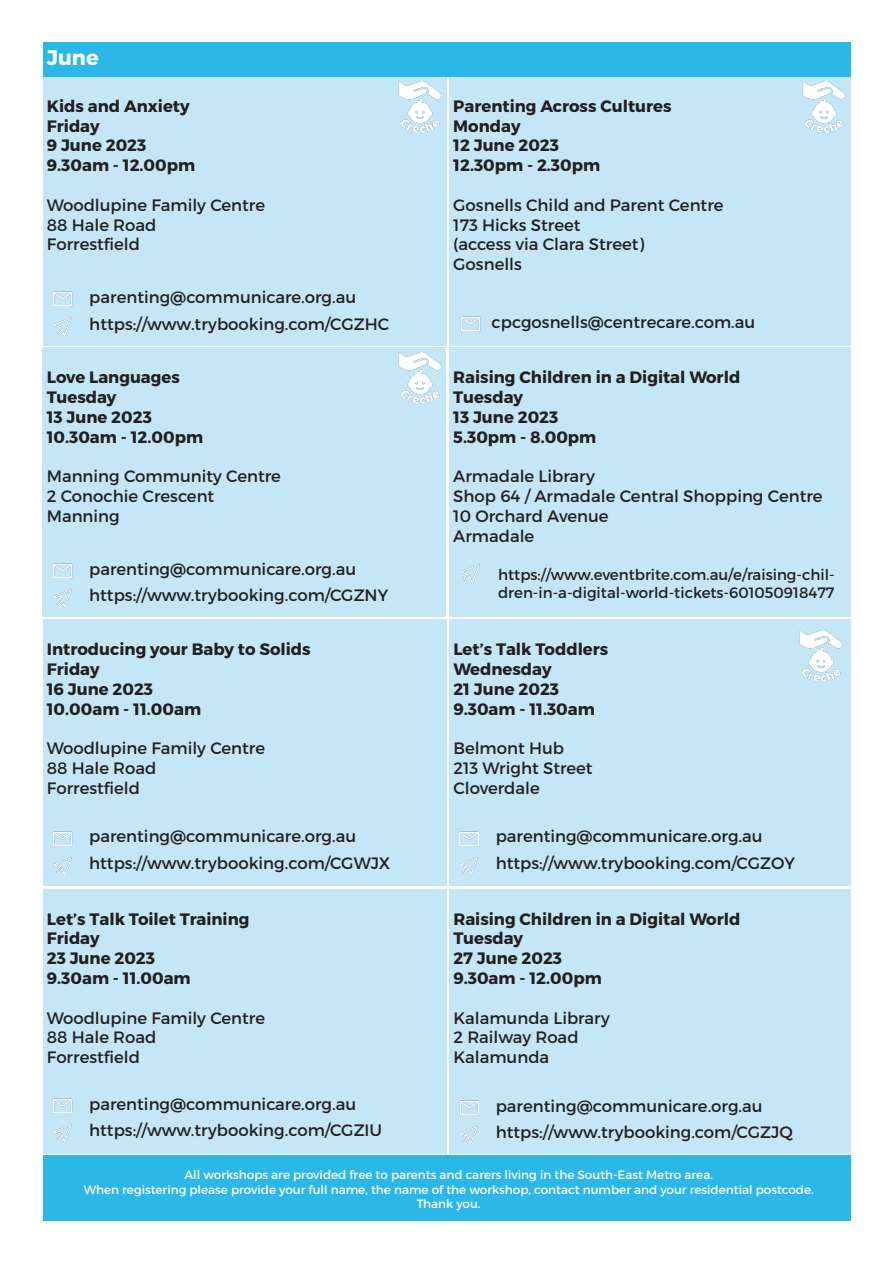
<style>
.page{position:relative;width:893px;height:1263px;background:#fff}
.page>*{position:absolute;margin:0;border:0;box-sizing:border-box;transform-origin:0 0}
.t1{font:700 21px "Montserrat";color:#fff}
.t2{font:16.5px "Montserrat";color:#231f20}
.t3{font:700 16.5px "Montserrat";color:#231f20}
.t4{font:15px/18px "Montserrat";color:#231f20}
.t5{font:12px "Montserrat";color:#fff}
</style>
<div class="page">
<div style="left:43px;top:76px;width:403px;height:269px;background:#c4e6f6"></div>
<div style="left:43px;top:1155px;width:807px;height:65px;background:#2bb8e9"></div>
<div style="left:43px;top:620px;width:403px;height:266px;background:#c4e6f6"></div>
<div style="left:449px;top:76px;width:401px;height:269px;background:#c4e6f6"></div>
<div style="left:43px;top:42px;width:807px;height:34px;background:#2bb8e9"></div>
<img style="left:53px;top:291px;width:19px;height:16px">
<img style="left:54px;top:317px;width:18px;height:19px">
<img style="left:398px;top:81px;width:44px;height:52px">
<img style="left:802px;top:81px;width:44px;height:52px">
<img style="left:461px;top:316px;width:19px;height:16px">
<div style="left:43px;top:348px;width:403px;height:269px;background:#c4e6f6"></div>
<img style="left:53px;top:563px;width:19px;height:16px">
<img style="left:54px;top:589px;width:18px;height:18px">
<img style="left:398px;top:352px;width:44px;height:52px">
<div style="left:449px;top:348px;width:401px;height:269px;background:#c4e6f6"></div>
<img style="left:461px;top:564px;width:19px;height:19px">
<img style="left:53px;top:831px;width:19px;height:16px">
<img style="left:54px;top:857px;width:18px;height:18px">
<div style="left:449px;top:620px;width:401px;height:266px;background:#c4e6f6"></div>
<img style="left:459px;top:831px;width:20px;height:16px">
<img style="left:460px;top:857px;width:18px;height:18px">
<img style="left:799px;top:630px;width:44px;height:52px">
<div style="left:43px;top:889px;width:403px;height:264px;background:#c4e6f6"></div>
<img style="left:53px;top:1098px;width:19px;height:16px">
<img style="left:54px;top:1124px;width:18px;height:18px">
<div style="left:449px;top:889px;width:401px;height:264px;background:#c4e6f6"></div>
<img style="left:460px;top:1100px;width:19px;height:16px">
<img style="left:460px;top:1126px;width:18px;height:18px">
<p class="t1" style="left:47px;top:45px;width:53px">June</p>
<p class="t3" style="left:47px;top:96px;width:144px">Kids and Anxiety</p>
<p class="t3" style="left:47px;top:116px;width:54px">Friday</p>
<p class="t3" style="left:47px;top:135px;width:101px">9 June 2023</p>
<p class="t3" style="left:47px;top:155px;width:150px">9.30am - 12.00pm</p>
<p class="t2" style="left:47px;top:195px;width:220px">Woodlupine Family Centre</p>
<p class="t2" style="left:47px;top:215px;width:111px">88 Hale Road</p>
<p class="t2" style="left:47px;top:234px;width:95px">Forrestfield</p>
<p class="t3" style="left:453px;top:96px;width:220px">Parenting Across Cultures</p>
<p class="t3" style="left:453px;top:116px;width:69px">Monday</p>
<p class="t3" style="left:453px;top:135px;width:107px">12 June 2023</p>
<p class="t3" style="left:453px;top:155px;width:148px">12.30pm - 2.30pm</p>
<p class="t2" style="left:453px;top:195px;width:272px">Gosnells Child and Parent Centre</p>
<p class="t2" style="left:453px;top:215px;width:129px">173 Hicks Street</p>
<p class="t2" style="left:453px;top:234px;width:192px">(access via Clara Street)</p>
<p class="t2" style="left:453px;top:254px;width:70px">Gosnells</p>
<p class="t2" style="left:89px;top:287px;width:268px">parenting@communicare.org.au</p>
<p class="t2" style="left:89px;top:314px;width:301px">https://www.trybooking.com/CGZHC</p>
<p class="t2" style="left:492px;top:312px;width:265px">cpcgosnells@centrecare.com.au</p>
<p class="t3" style="left:47px;top:367px;width:135px">Love Languages</p>
<p class="t3" style="left:47px;top:387px;width:71px">Tuesday</p>
<p class="t3" style="left:47px;top:407px;width:107px">13 June 2023</p>
<p class="t3" style="left:47px;top:427px;width:158px">10.30am - 12.00pm</p>
<p class="t2" style="left:47px;top:466px;width:236px">Manning Community Centre</p>
<p class="t2" style="left:47px;top:486px;width:169px">2 Conochie Crescent</p>
<p class="t2" style="left:47px;top:506px;width:74px">Manning</p>
<p class="t2" style="left:89px;top:559px;width:268px">parenting@communicare.org.au</p>
<p class="t2" style="left:89px;top:585px;width:300px">https://www.trybooking.com/CGZNY</p>
<p class="t3" style="left:453px;top:367px;width:288px">Raising Children in a Digital World</p>
<p class="t3" style="left:453px;top:387px;width:71px">Tuesday</p>
<p class="t3" style="left:453px;top:407px;width:107px">13 June 2023</p>
<p class="t3" style="left:453px;top:427px;width:145px">5.30pm - 8.00pm</p>
<p class="t2" style="left:453px;top:466px;width:143px">Armadale Library</p>
<p class="t2" style="left:453px;top:486px;width:371px">Shop 64 / Armadale Central Shopping Centre</p>
<p class="t2" style="left:453px;top:506px;width:157px">10 Orchard Avenue</p>
<p class="t2" style="left:453px;top:526px;width:83px">Armadale</p>
<p class="t4" style="left:498px;top:565px;width:338px">https://www.eventbrite.com.au/e/raising-chil&shy;dren-in-a-digital-world-tickets-601050918477</p>
<p class="t3" style="left:47px;top:639px;width:265px">Introducing your Baby to Solids</p>
<p class="t3" style="left:47px;top:659px;width:54px">Friday</p>
<p class="t3" style="left:47px;top:679px;width:108px">16 June 2023</p>
<p class="t3" style="left:47px;top:699px;width:156px">10.00am - 11.00am</p>
<p class="t2" style="left:47px;top:738px;width:220px">Woodlupine Family Centre</p>
<p class="t2" style="left:47px;top:758px;width:111px">88 Hale Road</p>
<p class="t2" style="left:47px;top:778px;width:95px">Forrestfield</p>
<p class="t2" style="left:89px;top:826px;width:268px">parenting@communicare.org.au</p>
<p class="t2" style="left:89px;top:853px;width:303px">https://www.trybooking.com/CGWJX</p>
<p class="t3" style="left:47px;top:908px;width:204px">Let’s Talk Toilet Training</p>
<p class="t3" style="left:47px;top:928px;width:54px">Friday</p>
<p class="t3" style="left:47px;top:948px;width:110px">23 June 2023</p>
<p class="t3" style="left:47px;top:968px;width:145px">9.30am - 11.00am</p>
<p class="t2" style="left:47px;top:1007px;width:220px">Woodlupine Family Centre</p>
<p class="t2" style="left:47px;top:1027px;width:111px">88 Hale Road</p>
<p class="t2" style="left:47px;top:1047px;width:95px">Forrestfield</p>
<p class="t2" style="left:89px;top:1094px;width:268px">parenting@communicare.org.au</p>
<p class="t2" style="left:89px;top:1120px;width:294px">https://www.trybooking.com/CGZIU</p>
<p class="t3" style="left:453px;top:639px;width:157px">Let’s Talk Toddlers</p>
<p class="t3" style="left:453px;top:659px;width:100px">Wednesday</p>
<p class="t3" style="left:453px;top:679px;width:107px">21 June 2023</p>
<p class="t3" style="left:453px;top:699px;width:143px">9.30am - 11.30am</p>
<p class="t2" style="left:453px;top:738px;width:112px">Belmont Hub</p>
<p class="t2" style="left:453px;top:758px;width:141px">213 Wright Street</p>
<p class="t2" style="left:453px;top:778px;width:88px">Cloverdale</p>
<p class="t2" style="left:496px;top:826px;width:268px">parenting@communicare.org.au</p>
<p class="t2" style="left:496px;top:853px;width:301px">https://www.trybooking.com/CGZOY</p>
<p class="t3" style="left:453px;top:908px;width:288px">Raising Children in a Digital World</p>
<p class="t3" style="left:453px;top:928px;width:71px">Tuesday</p>
<p class="t3" style="left:453px;top:948px;width:110px">27 June 2023</p>
<p class="t3" style="left:453px;top:968px;width:150px">9.30am - 12.00pm</p>
<p class="t2" style="left:453px;top:1007px;width:158px">Kalamunda Library</p>
<p class="t2" style="left:453px;top:1027px;width:127px">2 Railway Road</p>
<p class="t2" style="left:453px;top:1047px;width:97px">Kalamunda</p>
<p class="t2" style="left:496px;top:1096px;width:268px">parenting@communicare.org.au</p>
<p class="t2" style="left:496px;top:1122px;width:299px">https://www.trybooking.com/CGZJQ</p>
<p class="t5" style="left:184px;top:1168px;width:530px">All workshops are provided free to parents and carers living in the South-East Metro area.</p>
<p class="t5" style="left:84px;top:1182px;width:732px">When registering please provide your full name, the name of the workshop, contact number and your residential postcode.</p>
<p class="t5" style="left:417px;top:1196px;width:65px">Thank you.</p>
</div>
